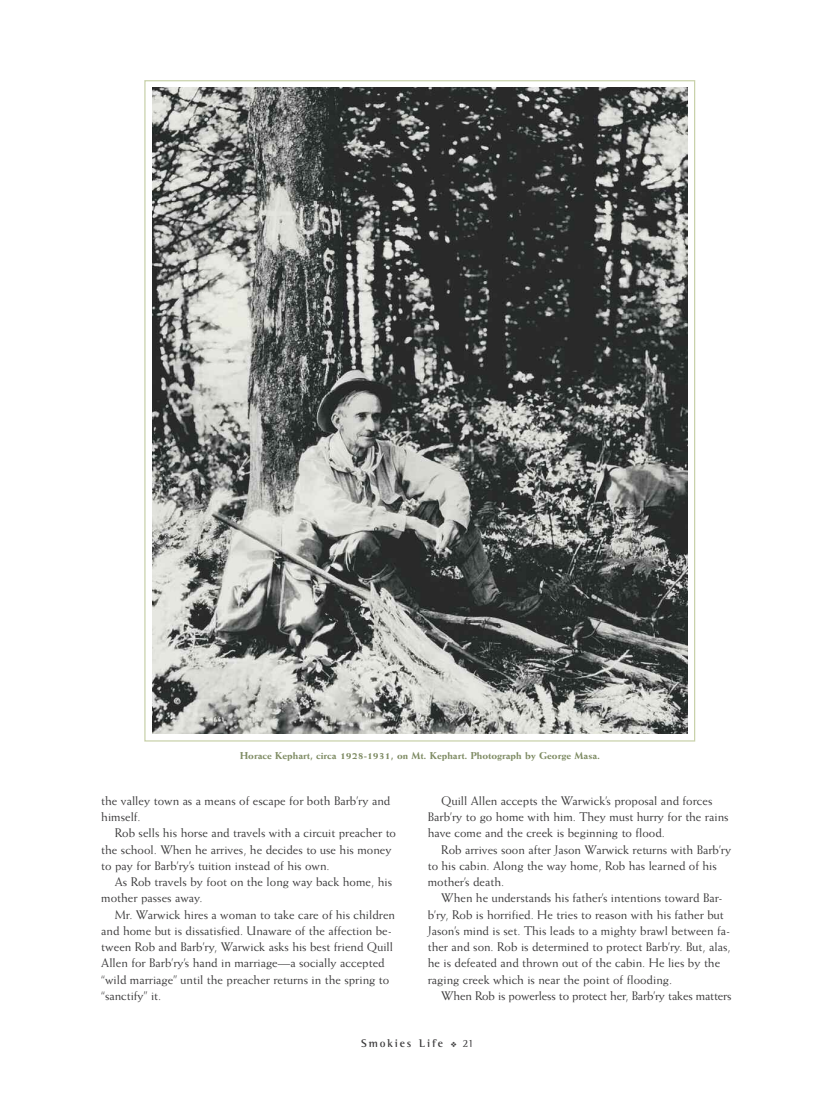
<style>
.page{position:relative;width:833px;height:1103px;background:#fff}
.page>*{position:absolute;margin:0;border:0;box-sizing:border-box;transform-origin:0 0}
.t1{font:12.5px/16.2px "Weiss";color:#393839}
.t2{font:700 11.25px "Rotis Semi Serif";letter-spacing:.165em;color:#393839}
.t3{font:800 10px "Weiss";color:#7e8b63}
.s1{font-weight:400}
</style>
<div class="page">
<img style="left:152px;top:87px;width:535px;height:646px">
<p class="t3" style="left:240px;top:751px;width:361px">Horace Kephart, circa 1928-1931, on Mt. Kephart. Photograph by George Masa.</p>
<p class="t1" style="left:101px;top:793px;width:290px">the valley town as a means of escape for both Barb’ry and himself.</p>
<p class="t1" style="left:101px;top:826px;width:296px;text-indent:13px">Rob sells his horse and travels with a circuit preacher to the school. When he arrives, he decides to use his money to pay for Barb’ry’s tuition instead of his own.</p>
<p class="t1" style="left:101px;top:874px;width:292px;text-indent:14px">As Rob travels by foot on the long way back home, his mother passes away.</p>
<p class="t1" style="left:101px;top:907px;width:295px;text-indent:13px">Mr. Warwick hires a woman to take care of his children and home but is dissatisfied. Unaware of the affection be&shy;tween Rob and Barb’ry, Warwick asks his best friend Quill Allen for Barb’ry’s hand in marriage—a socially accepted “wild marriage” until the preacher returns in the spring to “sanctify” it.</p>
<p class="t1" style="left:428px;top:793px;width:302px;text-indent:13px">Quill Allen accepts the Warwick’s proposal and forces<br>Barb’ry to go home with him. They must hurry for the rains have come and the creek is beginning to flood.</p>
<p class="t1" style="left:428px;top:842px;width:305px;text-indent:13px">Rob arrives soon after Jason Warwick returns with Barb’ry to his cabin. Along the way home, Rob has learned of his mother’s death.</p>
<p class="t1" style="left:428px;top:891px;width:304px;text-indent:13px">When he understands his father’s intentions toward Bar&shy;b’ry, Rob is horrified. He tries to reason with his father but Jason’s mind is set. This leads to a mighty brawl between fa&shy;ther and son. Rob is determined to protect Barb’ry. But, alas, he is defeated and thrown out of the cabin. He lies by the raging creek which is near the point of flooding.</p>
<p class="t1" style="left:441px;top:988px;width:292px">When Rob is powerless to protect her, Barb’ry takes matters</p>
<p class="t2" style="left:361px;top:1039px;width:114px">Smokies Life ❖ <span class="s1">21</span></p>
</div>
